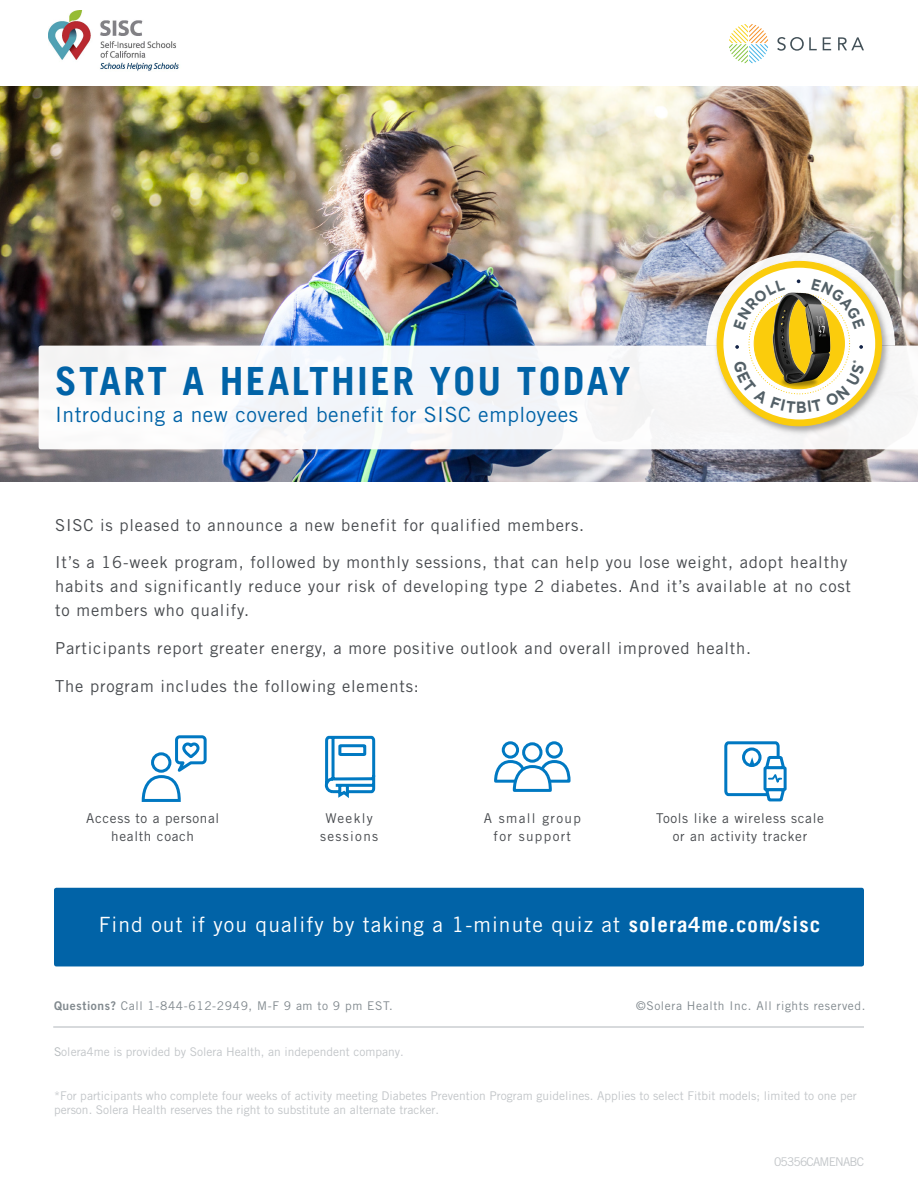
<style>
.page{position:relative;width:918px;height:1188px;background:#fff}
.page>*{position:absolute;margin:0;border:0;box-sizing:border-box;transform-origin:0 0}
.t1{font:700 39px "Trade Gothic LT";letter-spacing:.06em;color:#0163a7}
.t2{font:21px "Trade Gothic LT Std";letter-spacing:.05em;color:#fff}
.t3{font:21px "Trade Gothic LT Std";letter-spacing:.025em;color:#0163a7}
.t4{font:16.5px/24px "Trade Gothic LT Std";letter-spacing:.05em;color:#474a4e}
.t5{font:13.5px/18px "Trade Gothic LT Std";letter-spacing:.05em;color:#474a4e;text-align:center}
.t6{font:13.5px/18px "Trade Gothic LT Std";letter-spacing:.1em;color:#474a4e;text-align:center}
.t7{font:12px/14.4px "Trade Gothic LT Std";color:#999fa4}
.t8{font:12px "Trade Gothic LT Std";letter-spacing:.05em;color:#81898e}
.t9{font:12px "Trade Gothic LT Std";letter-spacing:-.07em;color:#999fa4}
.s1{font-family:"Trade Gothic LT";font-weight:700}
.s2{font-family:"Trade Gothic LT Std Bd 2"}
.s3{color:#81898e}
</style>
<div class="page">
<div style="left:54px;top:888px;width:810px;height:78px;background:#0163a7;border-radius:2px"></div>
<hr style="left:53px;top:1027px;width:811px;height:1px;background:#b0b5ba">
<img style="left:0;top:86px;width:918px;height:396px">
<svg style="left:729px;top:24px;width:39px;height:40px"></svg>
<svg style="left:777px;top:37px;width:40px;height:14px"></svg>
<svg style="left:823px;top:37px;width:8px;height:13px"></svg>
<svg style="left:838px;top:37px;width:26px;height:13px"></svg>
<svg style="left:39px;top:346px;width:879px;height:103px"></svg>
<img style="left:712px;top:349px;width:180px;height:87px">
<div style="left:717px;top:261px;width:165px;height:165px;background:#fbcc0c;border-radius:50%"></div>
<div style="left:723px;top:268px;width:152px;height:152px;background:#fff;border-radius:50%"></div>
<img style="left:755px;top:349px;width:90px;height:11px">
<svg style="left:324px;top:735px;width:52px;height:63px"></svg>
<div style="left:546px;top:741px;width:17px;height:18px;border:3px solid #0079c2;border-radius:50%"></div>
<div style="left:502px;top:741px;width:17px;height:18px;border:3px solid #0079c2;border-radius:50%"></div>
<div style="left:522px;top:742px;width:21px;height:21px;border:3px solid #0079c2;border-radius:50%"></div>
<svg style="left:494px;top:759px;width:77px;height:33px"></svg>
<svg style="left:141px;top:735px;width:66px;height:67px"></svg>
<div style="left:764px;top:766px;width:23px;height:25px;border:3px solid #0078c2"></div>
<svg style="left:724px;top:741px;width:62px;height:61px"></svg>
<img style="left:49px;top:11px;width:130px;height:60px">
<svg style="left:734px;top:360px;width:130px;height:53px"></svg>
<img style="left:706px;top:252px;width:189px;height:97px">
<p class="t1" style="left:55px;top:357px;width:577px">START A HEALTHIER YOU TODAY</p>
<p class="t3" style="left:55px;top:402px;width:525px">Introducing a new covered benefit for SISC employees</p>
<p class="t4" style="left:55px;top:513px;width:531px">SISC is pleased to announce a new benefit for qualified members.</p>
<p class="t4" style="left:55px;top:550px;width:797px">It’s a 16-week program, followed by monthly sessions, that can help you lose weight, adopt healthy habits and significantly reduce your risk of developing type 2 diabetes. And it’s available at no cost to members who qualify.</p>
<p class="t4" style="left:55px;top:636px;width:698px">Participants report greater energy, a more positive outlook and overall improved health.</p>
<p class="t4" style="left:55px;top:673px;width:365px">The program includes the following elements:</p>
<p class="t5" style="left:86px;top:809px;width:135px">Access to a personal health coach</p>
<p class="t6" style="left:320px;top:809px;width:60px">Weekly sessions</p>
<p class="t6" style="left:484px;top:809px;width:99px">A small group for support</p>
<p class="t5" style="left:656px;top:809px;width:169px">Tools like a wireless scale or an activity tracker</p>
<p class="t2" style="left:99px;top:912px;width:723px">Find out if you qualify by taking a 1-minute quiz at <span class="s1">solera4me.com/sisc</span></p>
<p class="t8" style="left:54px;top:998px;width:340px"><span class="s2">Questions?</span> Call 1-844-612-2949, M-F 9 am to 9 pm EST.</p>
<p class="t8" style="left:636px;top:998px;width:231px">©Solera Health Inc. All rights reserved.</p>
<p class="t7" style="left:54px;top:1045px;width:351px"><span class="s3">S</span>olera4me is provided by Solera Health, an independent company.</p>
<p class="t7" style="left:54px;top:1088px;width:804px">*For participants who complete four weeks of activity meeting Diabetes Prevention Program guidelines. Applies to select Fitbit models; limited to one per person. Solera Health reserves the right to substitute an alternate tracker.</p>
<p class="t9" style="left:774px;top:1155px;width:91px">05356CAMENABC</p>
</div>
